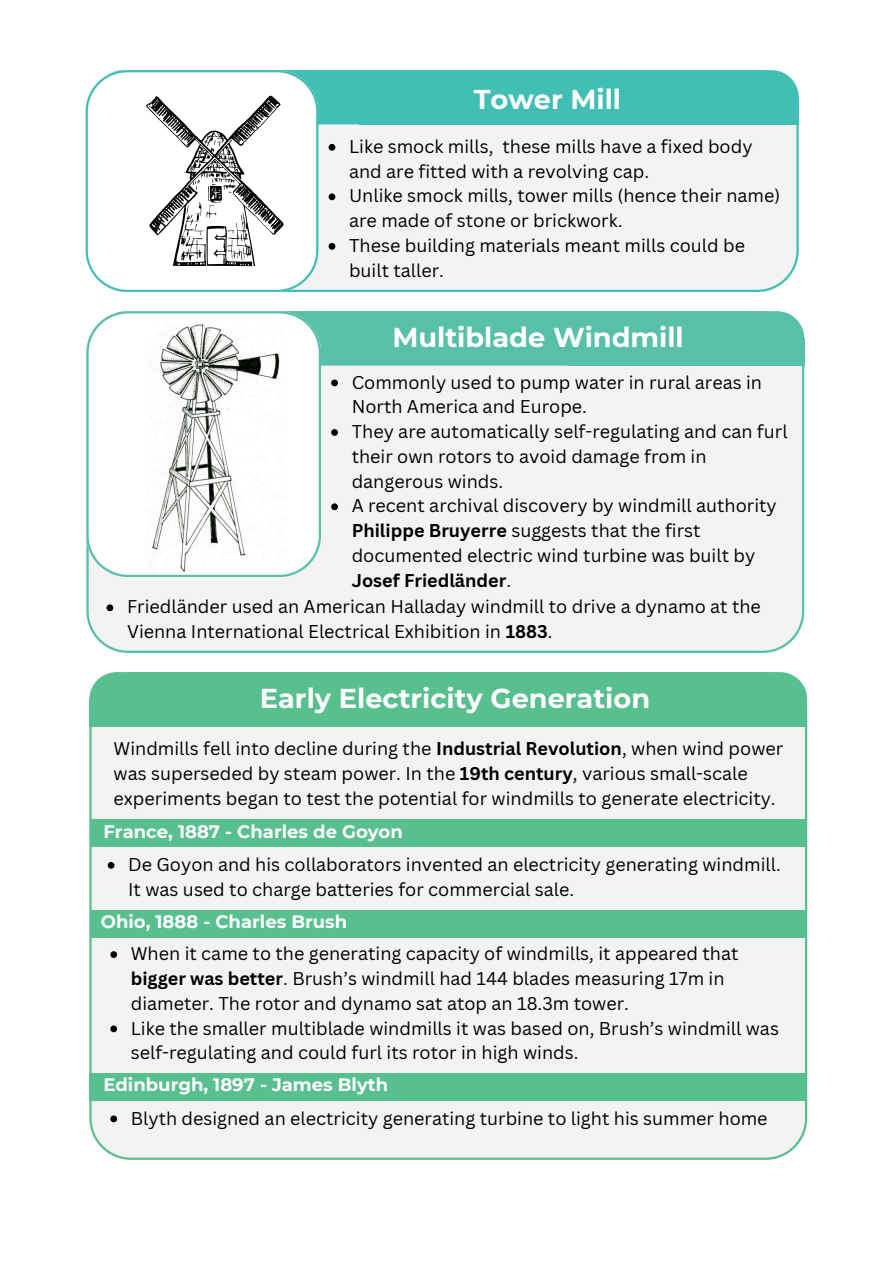
<style>
.page{position:relative;width:894px;height:1264px;background:#fff}
.page>*{position:absolute;margin:0;border:0;box-sizing:border-box;transform-origin:0 0}
.t1{font:700 27.3px "Montserrat";color:#fff}
.t2{font:18px/24.8px "Canva Sans";color:#000}
.t3{font:700 18px "Montserrat";color:#fff}
.s1{font-weight:700}
</style>
<div class="page">
<div style="left:86px;top:365px;width:718px;height:288px;background:#f3f3f3"></div>
<div style="left:321px;top:311px;width:483px;height:54px;background:#58bfa8"></div>
<div style="left:567px;top:338px;width:237px;height:27px;background:#58bfa8"></div>
<svg style="left:318px;top:267px;width:478px;height:25px"></svg>
<svg style="left:86px;top:84px;width:232px;height:208px"></svg>
<div style="left:89px;top:726px;width:718px;height:433px;background:#f3f3f3"></div>
<div style="left:89px;top:672px;width:718px;height:27px;background:#58bf8e"></div>
<div style="left:89px;top:699px;width:718px;height:27px;background:#58bf8e"></div>
<svg style="left:86px;top:311px;width:234px;height:266px"></svg>
<img style="left:144px;top:322px;width:143px;height:250px">
<svg style="left:96px;top:70px;width:702px;height:197px"></svg>
<svg style="left:331px;top:379px;width:7px;height:7px"></svg>
<svg style="left:331px;top:429px;width:7px;height:7px"></svg>
<svg style="left:331px;top:503px;width:7px;height:7px"></svg>
<svg style="left:106px;top:604px;width:7px;height:7px"></svg>
<svg style="left:108px;top:862px;width:6px;height:6px"></svg>
<svg style="left:110px;top:1115px;width:7px;height:7px"></svg>
<div style="left:91px;top:819px;width:716px;height:27px;background:#58bf8e"></div>
<div style="left:91px;top:910px;width:714px;height:27px;background:#58bf8e"></div>
<div style="left:90px;top:1073px;width:715px;height:27px;background:#58bf8e"></div>
<svg style="left:110px;top:951px;width:7px;height:7px"></svg>
<svg style="left:110px;top:1025px;width:7px;height:7px"></svg>
<p class="t1" style="left:473px;top:83px;width:149px">Tower Mill</p>
<p class="t2" style="left:349px;top:134px;width:405px">Like smock mills, these mills have a fixed body and are fitted with a revolving cap.</p>
<p class="t2" style="left:349px;top:183px;width:432px">Unlike smock mills, tower mills (hence their name) are made of stone or brickwork.</p>
<h1 class="t2" style="left:349px;top:233px;width:397px">These building materials meant mills could be built taller.</h1>
<h1 class="t1" style="left:392px;top:320px;width:293px">Multiblade Windmill</h1>
<p class="t2" style="left:351px;top:369px;width:412px">Commonly used to pump water in rural areas in<br>North America and Europe.</p>
<p class="t2" style="left:351px;top:419px;width:437px">They are automatically self-regulating and can furl their own rotors to avoid damage from in dangerous winds.</p>
<p class="t2" style="left:351px;top:493px;width:426px">A recent archival discovery by windmill authority <span class="s1">Philippe Bruyerre</span> suggests that the first documented electric wind turbine was built by <span class="s1">Josef Friedländer</span>.</p>
<p class="t2" style="left:127px;top:594px;width:635px">Friedländer used an American Halladay windmill to drive a dynamo at the<br>Vienna International Electrical Exhibition in <span class="s1">1883</span>.</p>
<p class="t1" style="left:260px;top:681px;width:392px">Early Electricity Generation</p>
<h2 class="t2" style="left:114px;top:735px;width:671px">Windmills fell into decline during the <span class="s1">Industrial Revolution</span>, when wind power was superseded by steam power. In the <span class="s1">19th century</span>, various small-scale experiments began to test the potential for windmills to generate electricity.</h2>
<p class="t3" style="left:103px;top:820px;width:301px">France, 1887 - Charles de Goyon</p>
<h1 class="t2" style="left:128px;top:851px;width:654px">De Goyon and his collaborators invented an electricity generating windmill.<br>It was used to charge batteries for commercial sale.</h1>
<h2 class="t3" style="left:101px;top:910px;width:248px">Ohio, 1888 - Charles Brush</h2>
<p class="t2" style="left:131px;top:940px;width:609px">When it came to the generating capacity of windmills, it appeared that <span class="s1">bigger was better</span>. Brush’s windmill had 144 blades measuring 17m in diameter. The rotor and dynamo sat atop an 18.3m tower.</p>
<h2 class="t2" style="left:131px;top:1015px;width:649px">Like the smaller multiblade windmills it was based on, Brush’s windmill was self-regulating and could furl its rotor in high winds.</h2>
<p class="t3" style="left:103px;top:1073px;width:286px">Edinburgh, 1897 - James Blyth</p>
<p class="t2" style="left:131px;top:1105px;width:638px">Blyth designed an electricity generating turbine to light his summer home</p>
</div>
